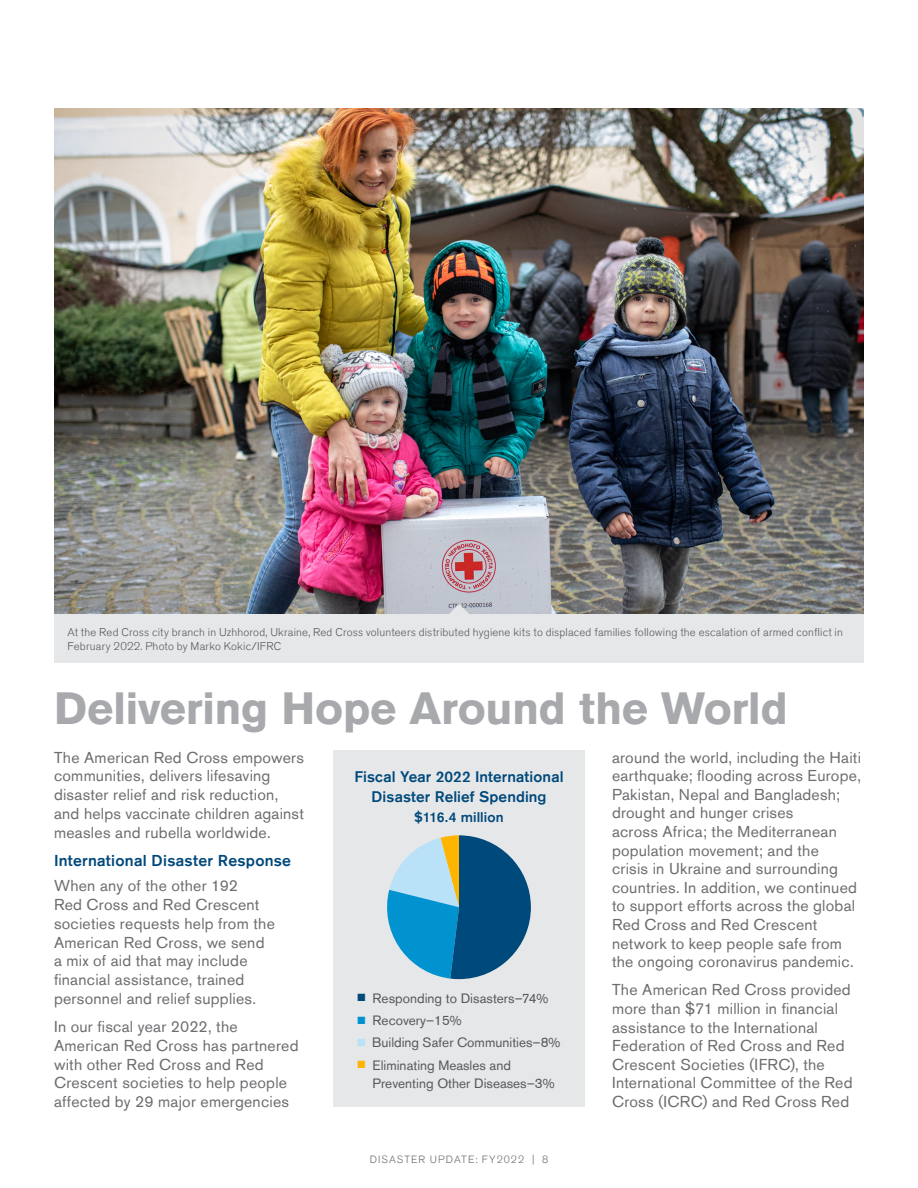
<style>
.page{position:relative;width:918px;height:1188px;background:#fff}
.page>*{position:absolute;margin:0;border:0;box-sizing:border-box;transform-origin:0 0}
.Body_Text{font:700 45px "Akzidenz Grotesk Std";letter-spacing:-.01em;color:#a8a9ad}
.Body_Text-2{font:15.75px/18.6px "Akzidenz Grotesk Std";letter-spacing:.015em;color:#6c6d70}
.Body_Text-3{font:500 15.75px "Akzidenz Grotesk Std";letter-spacing:.015em;color:#00497b}
.t1{font:500 15.3px/20.4px "Akzidenz Grotesk Std";letter-spacing:.01em;color:#00497b;text-align:center}
.t2{font:500 14.1px "Akzidenz Grotesk Std";letter-spacing:.01em;color:#00497b}
.Numbers{font:13.5px/18px "Akzidenz Grotesk Std";color:#57585a}
.Caption_top{font:300 11.25px/13.5px "Akzidenz Grotesk Std";letter-spacing:.015em;color:#57585a}
.t3{font:300 10.5px "Akzidenz Grotesk Std";letter-spacing:.1em;color:#6c6d70}
.s1{color:#00497b}
.s2{color:#0093d0}
.s3{color:#b9e1f7}
.s4{color:#ffb400}
</style>
<div class="page">
<img style="left:54px;top:108px;width:810px;height:506px">
<div style="left:54px;top:614px;width:810px;height:49px;background:#e6e7e9"></div>
<svg style="left:449px;top:604px;width:20px;height:10px"></svg>
<div style="left:333px;top:751px;width:252px;height:356px;background:#e6e7e9"></div>
<svg style="left:387px;top:835px;width:144px;height:144px"></svg>
<p class="Caption_top" style="left:68px;top:626px;width:777px">At the Red Cross city branch in Uzhhorod, Ukraine, Red Cross volunteers distributed hygiene kits to displaced families following the escalation of armed conflict in<br>February 2022. Photo by Marko Kokic/IFRC</p>
<p class="Body_Text" style="left:54px;top:682px;width:735px">Delivering Hope Around the World</p>
<p class="Body_Text-2" style="left:612px;top:748px;width:251px">around the world, including the Haiti earthquake; flooding across Europe, Pakistan, Nepal and Bangladesh; drought and hunger crises<br>across Africa; the Mediterranean population movement; and the<br>crisis in Ukraine and surrounding countries. In addition, we continued to support efforts across the global Red Cross and Red Crescent network to keep people safe from the ongoing coronavirus pandemic.</p>
<p class="Body_Text-2" style="left:612px;top:981px;width:242px">The American Red Cross provided more than $71 million in financial assistance to the International<br>Federation of Red Cross and Red<br>Crescent Societies (IFRC), the<br>International Committee of the Red<br>Cross (ICRC) and Red Cross Red</p>
<p class="Body_Text-2" style="left:54px;top:748px;width:252px">The American Red Cross empowers communities, delivers lifesaving disaster relief and risk reduction, and helps vaccinate children against measles and rubella worldwide.</p>
<p class="Body_Text-3" style="left:54px;top:851px;width:239px">International Disaster Response</p>
<p class="Body_Text-2" style="left:54px;top:876px;width:222px">When any of the other 192<br>Red Cross and Red Crescent societies requests help from the<br>American Red Cross, we send a mix of aid that may include financial assistance, trained personnel and relief supplies.</p>
<p class="Body_Text-2" style="left:54px;top:1017px;width:246px">In our fiscal year 2022, the<br>American Red Cross has partnered with other Red Cross and Red<br>Crescent societies to help people affected by 29 major emergencies</p>
<p class="t1" style="left:354px;top:766px;width:211px">Fiscal Year 2022 International<br>Disaster Relief Spending</p>
<p class="t2" style="left:414px;top:808px;width:91px">$116.4 million</p>
<p class="Numbers" style="left:357px;top:989px;width:193px"><span class="s1">■</span> Responding to Disasters–74%</p>
<p class="Numbers" style="left:357px;top:1011px;width:106px"><span class="s2">■</span> Recovery–15%</p>
<p class="Numbers" style="left:357px;top:1034px;width:205px"><span class="s3">■</span> Building Safer Communities–8%</p>
<p class="Numbers" style="left:373px;top:1056px;width:184px;text-indent:-15px"><span class="s4">■</span> Eliminating Measles and<br>Preventing Other Diseases–3%</p>
<p class="t3" style="left:370px;top:1154px;width:180px">DISASTER UPDATE: FY2022 | 8</p>
</div>
